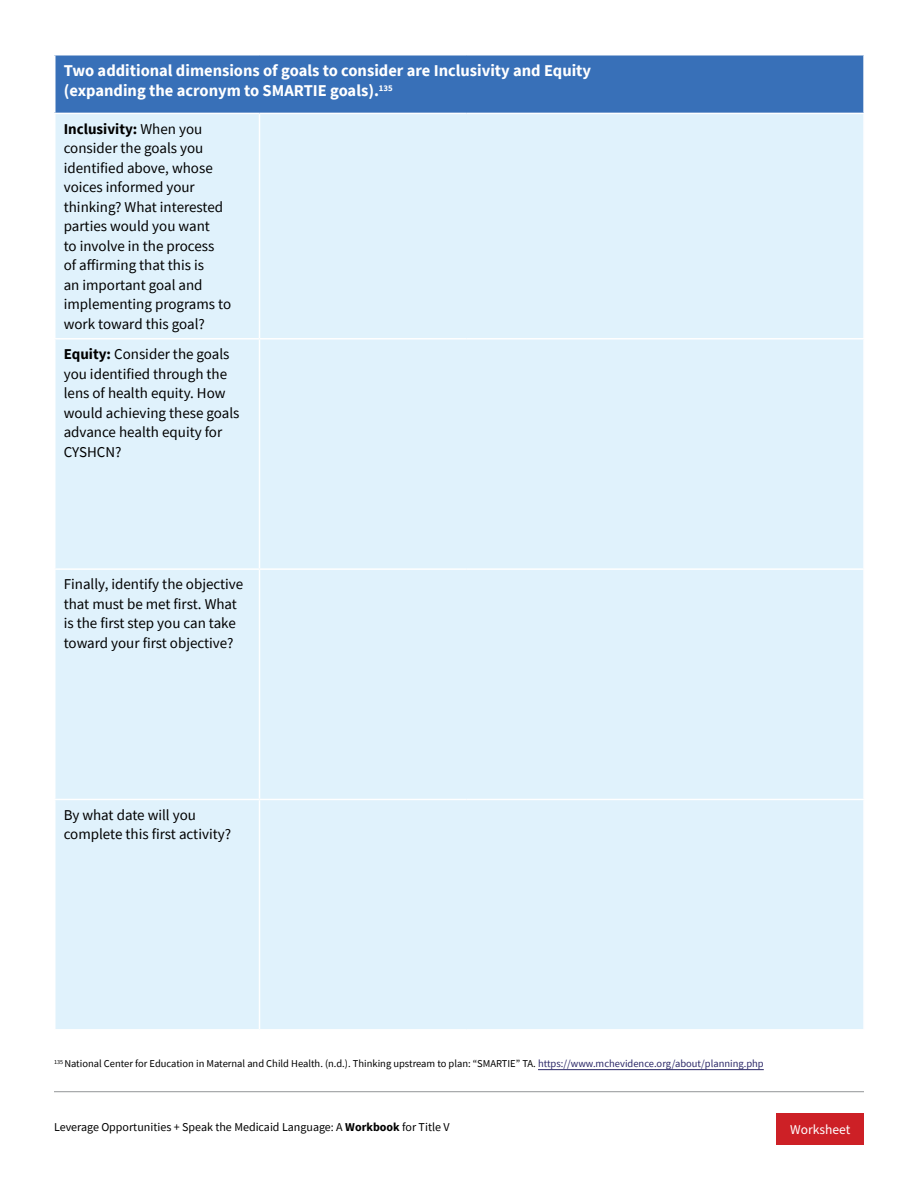
<style>
.page{position:relative;width:918px;height:1188px;background:#fff}
.page>*{position:absolute;margin:0;border:0;box-sizing:border-box;transform-origin:0 0}
.Question_text{font:700 16.5px/19.5px "Source Sans Pro";color:#fff}
.Question_text-2{font:15px/19.5px "Source Sans Pro";color:#000}
.t1{font:13.5px "Source Sans Pro";color:#fff}
.t2{font:12px "Source Sans Pro";color:#000}
.Footnote{font:10.5px "Source Sans Pro";color:#000}
.s1{font-weight:700}
.s2{color:#2b2868}
</style>
<div class="page">
<hr style="left:54px;top:1091px;width:810px;height:1px;background:#939598">
<div style="left:55px;top:55px;width:809px;height:58px;background:#3870b8"></div>
<div style="left:56px;top:114px;width:807px;height:915px;background:#e0f2fc"></div>
<hr style="left:54px;top:54px;width:206px;height:2px;background:#fff">
<hr style="left:260px;top:54px;width:206px;height:2px;background:#fff">
<hr style="left:466px;top:54px;width:399px;height:2px;background:#fff">
<hr style="left:259px;top:114px;width:1px;height:224px;background:#fff">
<hr style="left:259px;top:340px;width:1px;height:228px;background:#fff">
<hr style="left:54px;top:568px;width:206px;height:2px;background:#fff">
<hr style="left:260px;top:568px;width:206px;height:2px;background:#fff">
<hr style="left:259px;top:570px;width:1px;height:229px;background:#fff">
<hr style="left:466px;top:568px;width:399px;height:2px;background:#fff">
<hr style="left:54px;top:799px;width:206px;height:1px;background:#fff">
<hr style="left:260px;top:799px;width:206px;height:1px;background:#fff">
<hr style="left:259px;top:800px;width:1px;height:229px;background:#fff">
<hr style="left:466px;top:799px;width:399px;height:1px;background:#fff">
<hr style="left:54px;top:55px;width:2px;height:58px;background:#fff">
<hr style="left:863px;top:55px;width:2px;height:58px;background:#fff">
<hr style="left:54px;top:338px;width:206px;height:2px;background:#fff">
<hr style="left:260px;top:338px;width:206px;height:2px;background:#fff">
<hr style="left:466px;top:338px;width:399px;height:2px;background:#fff">
<hr style="left:538px;top:1069px;width:226px;height:1px;background:#2b2868">
<div style="left:777px;top:1114px;width:87px;height:31px;background:#cd2026"></div>
<p class="Question_text" style="left:64px;top:61px;width:529px">Two additional dimensions of goals to consider are Inclusivity and Equity (expanding the acronym to SMARTIE goals).<sup>135</sup></p>
<p class="Question_text-2" style="left:64px;top:119px;width:169px"><span class="s1">Inclusivity:</span> When you consider the goals you identified above, whose voices informed your thinking? What interested parties would you want<br>to involve in the process<br>of affirming that this is<br>an important goal and implementing programs to work toward this goal?</p>
<p class="Question_text-2" style="left:64px;top:344px;width:177px"><span class="s1">Equity:</span> Consider the goals you identified through the lens of health equity. How would achieving these goals advance health equity for<br>CYSHCN?</p>
<p class="Question_text-2" style="left:64px;top:575px;width:181px">Finally, identify the objective that must be met first. What is the first step you can take toward your first objective?</p>
<p class="Question_text-2" style="left:64px;top:805px;width:169px">By what date will you complete this first activity?</p>
<p class="Footnote" style="left:54px;top:1057px;width:711px"><sup>135</sup> National Center for Education in Maternal and Child Health. (n.d.). Thinking upstream to plan: “SMARTIE” TA. <span class="s2">https://www.mchevidence.org/about/planning.php</span></p>
<p class="t2" style="left:54px;top:1120px;width:397px">Leverage Opportunities + Speak the Medicaid Language: A <span class="s1">Workbook</span> for Title V</p>
<p class="t1" style="left:790px;top:1121px;width:62px">Worksheet</p>
</div>
